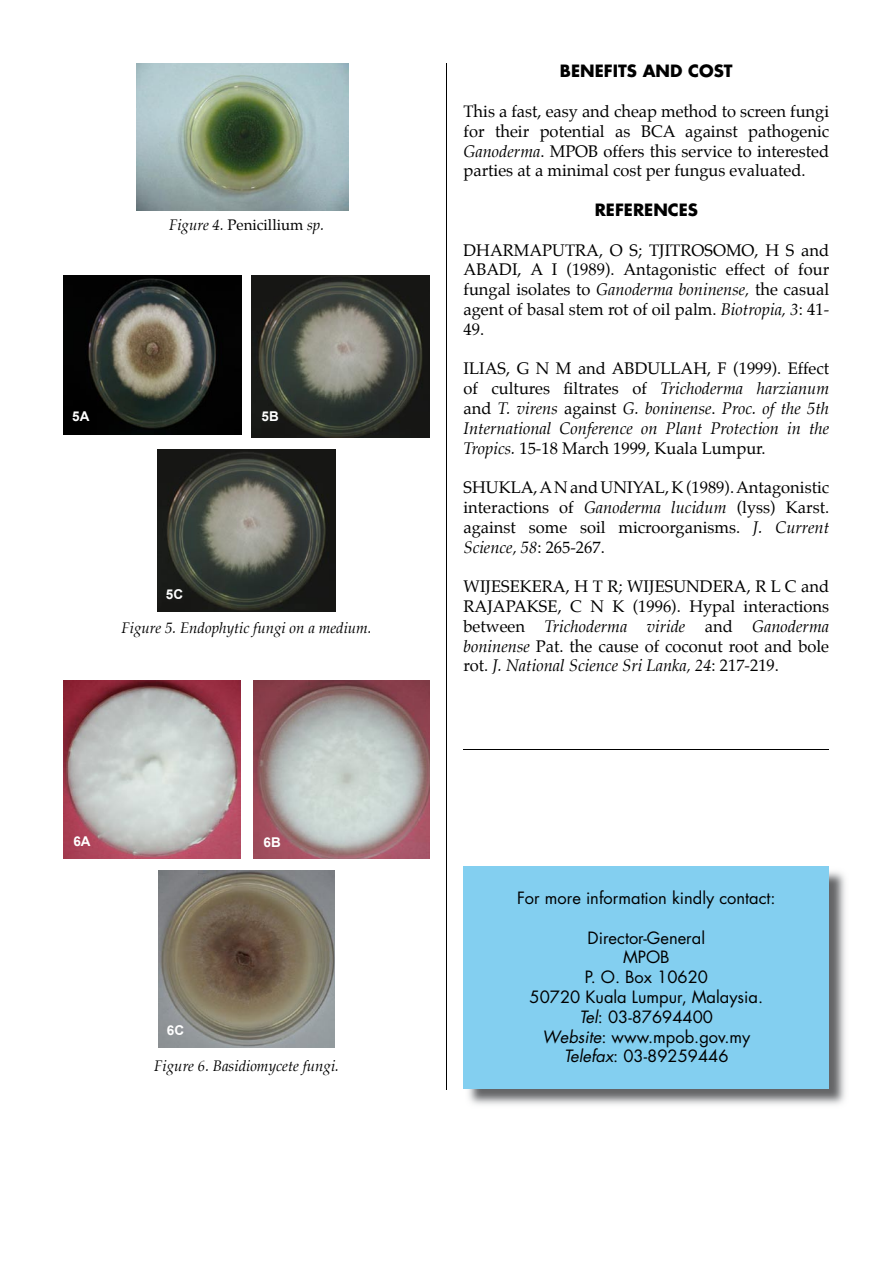
<style>
.page{position:relative;width:893px;height:1263px;background:#fff}
.page>*{position:absolute;margin:0;border:0;box-sizing:border-box;transform-origin:0 0}
.t1{font:16.5px/19.8px "Palatino";color:#000;text-align:justify}
.t2{font:italic 16.5px/19.8px "Palatino";color:#000;text-align:justify}
.t3{font:16.5px/19.8px "Futura";color:#000;text-align:center}
.t4{font:700 16.5px "Futura";color:#000}
.t5{font:italic 15px "Palatino";color:#000}
.t6{font:700 13.5px "Arial";color:#fff}
.s1{font-style:normal}
.s2{font-style:italic}
</style>
<div class="page">
<img style="left:159px;top:871px;width:176px;height:177px">
<img style="left:253px;top:681px;width:177px;height:178px">
<img style="left:64px;top:681px;width:176px;height:178px">
<img style="left:468px;top:871px;width:378px;height:234px">
<div style="left:463px;top:866px;width:366px;height:223px;background:#83cff0"></div>
<hr style="left:446px;top:64px;width:1px;height:1026px;background:#000">
<img style="left:136px;top:64px;width:213px;height:146px">
<img style="left:64px;top:275px;width:177px;height:159px">
<img style="left:252px;top:275px;width:177px;height:163px">
<img style="left:158px;top:449px;width:177px;height:162px">
<hr style="left:463px;top:749px;width:366px;height:1px;background:#000">
<p class="t5" style="left:169px;top:216px;width:157px">Figure 4. <span class="s1">Penicillium</span> sp.</p>
<p class="t6" style="left:72px;top:409px;width:19px">5A</p>
<p class="t6" style="left:261px;top:409px;width:19px">5B</p>
<p class="t6" style="left:166px;top:587px;width:19px">5C</p>
<p class="t5" style="left:122px;top:619px;width:252px">Figure 5. Endophytic fungi on a medium.</p>
<p class="t6" style="left:73px;top:834px;width:19px">6A</p>
<p class="t6" style="left:264px;top:835px;width:19px">6B</p>
<p class="t6" style="left:167px;top:1023px;width:19px">6C</p>
<p class="t5" style="left:154px;top:1057px;width:186px">Figure 6. Basidiomycete fungi.</p>
<p class="t4" style="left:560px;top:60px;width:174px">BENEFITS AND COST</p>
<p class="t1" style="left:463px;top:103px;width:367px">This a fast, easy and cheap method to screen fungi for their potential as BCA against pathogenic <span class="s2">Ganoderma</span>. MPOB offers this service to interested parties at a minimal cost per fungus evaluated.</p>
<p class="t4" style="left:595px;top:198px;width:105px">REFERENCES</p>
<p class="t1" style="left:463px;top:241px;width:367px">DHARMAPUTRA, O S; TJITROSOMO, H S and ABADI, A I (1989). Antagonistic effect of four fungal isolates to <span class="s2">Ganoderma boninense,</span> the casual agent of basal stem rot of oil palm. <span class="s2">Biotropia, 3</span>: 41- 49.</p>
<p class="t2" style="left:463px;top:361px;width:367px"><span class="s1">ILIAS, G N M and ABDULLAH, F (1999). Effect of cultures filtrates of</span> Trichoderma harzianum <span class="s1">and</span> T. virens <span class="s1">against</span> G. boninense<span class="s1">.</span> Proc. of the 5th International Conference on Plant Protection in the Tropics. <span class="s1">15-18 March 1999, Kuala Lumpur.</span></p>
<p class="t1" style="left:463px;top:479px;width:367px">SHUKLA, A N and UNIYAL, K (1989). Antagonistic interactions of <span class="s2">Ganoderma lucidum</span> (lyss) Karst. against some soil microorganisms. <span class="s2">J. Current Science, 58</span>: 265-267.</p>
<p class="t1" style="left:463px;top:578px;width:367px">WIJESEKERA, H T R; WIJESUNDERA, R L C and RAJAPAKSE, C N K (1996). Hypal interactions between <span class="s2">Trichoderma viride</span> and <span class="s2">Ganoderma boninense</span> Pat. the cause of coconut root and bole rot. <span class="s2">J. National Science Sri Lanka, 24</span>: 217-219.</p>
<p class="t3" style="left:517px;top:888px;width:260px">For more information kindly contact:</p>
<p class="t3" style="left:530px;top:927px;width:235px">Director-General<br>MPOB<br>P. O. Box 10620<br>50720 Kuala Lumpur, Malaysia.<br><span class="s2">Tel</span>: 03-87694400<br><span class="s2">Website</span>: www.mpob.gov.my<br><span class="s2">Telefax</span>: 03-89259446</p>
</div>
